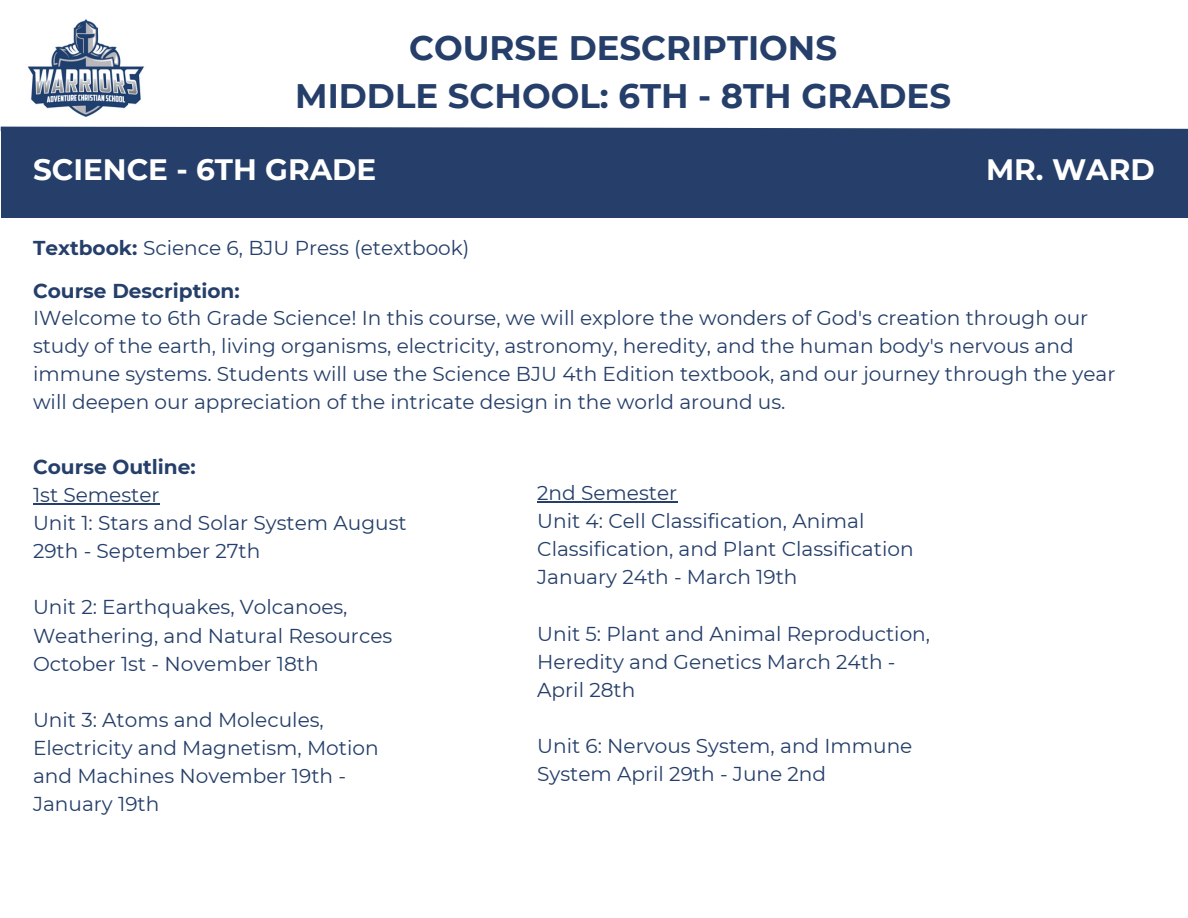
<style>
.page{position:relative;width:1188px;height:918px;background:#fff}
.page>*{position:absolute;margin:0;border:0;box-sizing:border-box;transform-origin:0 0}
.t1{font:700 34.05px/47.2px "Montserrat";color:#253f6a;text-align:center}
.t2{font:700 29.55px "Montserrat";color:#fff}
.t3{font:20.1px/28.2px "Montserrat";color:#253f6a}
.t4{font:700 20.1px "Montserrat";color:#253f6a}
.s1{font-weight:700}
</style>
<div class="page">
<img style="left:27px;top:19px;width:118px;height:98px">
<div style="left:1px;top:129px;width:1187px;height:89px;background:#253f6a"></div>
<svg style="left:0;top:126px;width:1188px;height:5px"></svg>
<hr style="left:537px;top:501px;width:140px;height:1px;background:#253f6a">
<hr style="left:33px;top:503px;width:127px;height:1px;background:#253f6a">
<p class="t1" style="left:295px;top:24px;width:657px">COURSE DESCRIPTIONS<br>MIDDLE SCHOOL: 6TH - 8TH GRADES</p>
<p class="t1" style="left:455px;top:54px;width:330px">CURRICULUM LIST</p>
<p class="t2" style="left:33px;top:152px;width:345px">SCIENCE - 6TH GRADE</p>
<p class="t2" style="left:986px;top:152px;width:170px">MR. WARD</p>
<h3 class="t3" style="left:33px;top:234px;width:438px"><span class="s1">Textbook:</span> Science 6, BJU Press (etextbook)</h3>
<h2 class="t4" style="left:33px;top:278px;width:208px">Course Description:</h2>
<h2 class="t3" style="left:33px;top:304px;width:1084px;line-height:27.8px">IWelcome to 6th Grade Science! In this course, we will explore the wonders of God's creation through our study of the earth, living organisms, electricity, astronomy, heredity, and the human body's nervous and immune systems. Students will use the Science BJU 4th Edition textbook, and our journey through the year will deepen our appreciation of the intricate design in the world around us.</h2>
<p class="t4" style="left:33px;top:454px;width:164px">Course Outline:</p>
<p class="t3" style="left:33px;top:481px;width:128px">1st Semester</p>
<p class="t3" style="left:33px;top:509px;width:375px">Unit 1: Stars and Solar System August<br>29th - September 27th</p>
<p class="t3" style="left:33px;top:593px;width:361px">Unit 2: Earthquakes, Volcanoes,<br>Weathering, and Natural Resources<br>October 1st - November 18th</p>
<p class="t3" style="left:33px;top:706px;width:347px">Unit 3: Atoms and Molecules,<br>Electricity and Magnetism, Motion and Machines November 19th -<br>January 19th</p>
<p class="t3" style="left:537px;top:479px;width:142px">2nd Semester</p>
<p class="t3" style="left:537px;top:507px;width:378px">Unit 4: Cell Classification, Animal<br>Classification, and Plant Classification<br>January 24th - March 19th</p>
<p class="t3" style="left:537px;top:619px;width:394px">Unit 5: Plant and Animal Reproduction,<br>Heredity and Genetics March 24th -<br>April 28th</p>
<p class="t3" style="left:537px;top:732px;width:377px">Unit 6: Nervous System, and Immune<br>System April 29th - June 2nd</p>
</div>
